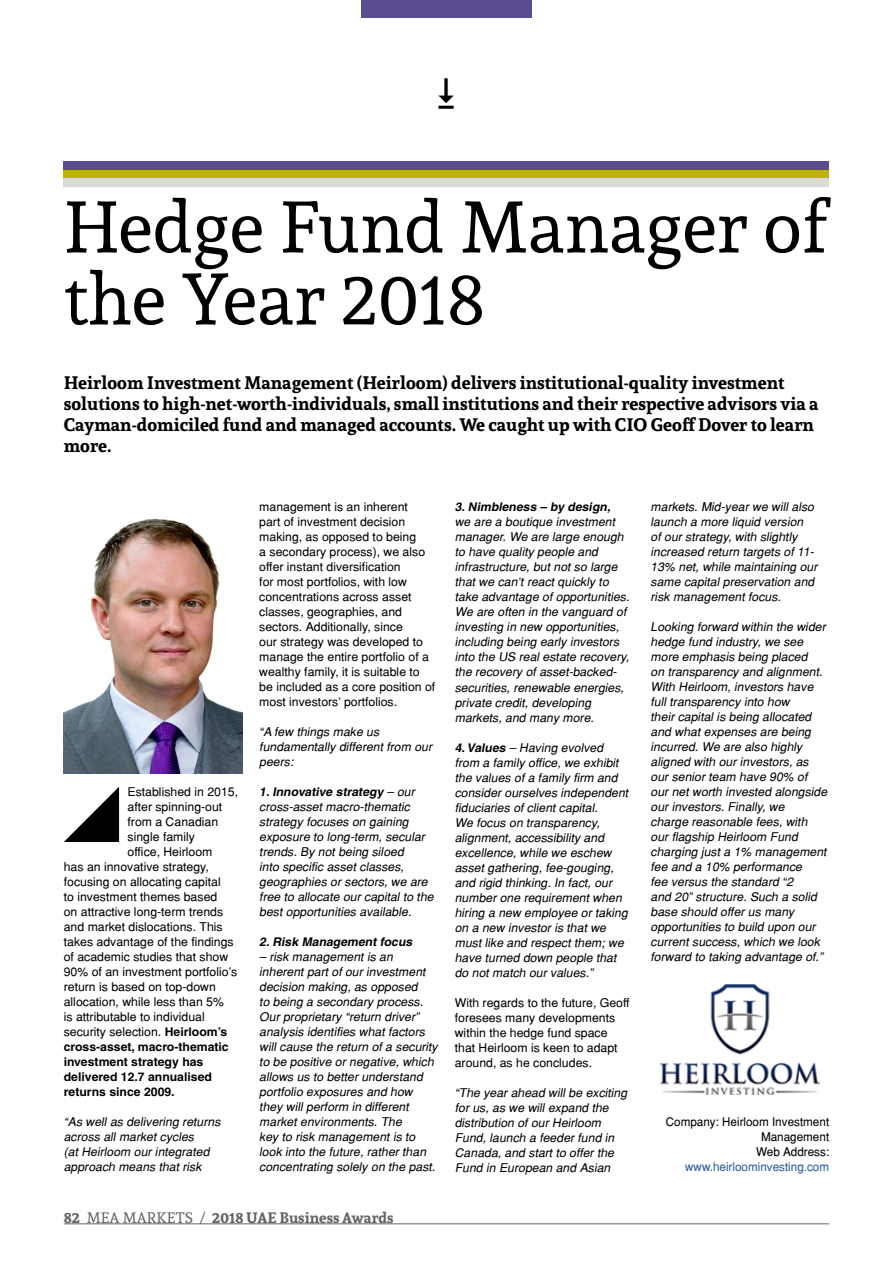
<style>
.page{position:relative;width:893px;height:1263px;background:#fff}
.page>*{position:absolute;margin:0;border:0;box-sizing:border-box;transform-origin:0 0}
.t1{font:72px/72px "Andada";color:#000}
.t2{font:700 18px/21px "Andada";color:#000}
.t3{font:700 15px "Andada";color:#646363}
.t4{font:italic 12px/15px "Helvetica";color:#000}
.t5{font:12px/15px "Helvetica";color:#000}
.t6{font:700 12px "Helvetica";color:#000}
.t7{font:12px "Helvetica";color:#275b9b}
.t8{font:italic 700 12px "Helvetica";color:#000}
.s1{font-weight:700}
.s2{font-weight:400}
</style>
<div class="page">
<hr style="left:64px;top:1223px;width:765px;height:1px;background:#646363">
<div style="left:361px;top:0;width:170px;height:17px;background:#5b4b91"></div>
<div style="left:64px;top:162px;width:765px;height:8px;background:#5b4b91"></div>
<div style="left:64px;top:170px;width:765px;height:9px;background:#beb300"></div>
<div style="left:64px;top:179px;width:765px;height:8px;background:#dadada"></div>
<img style="left:64px;top:518px;width:178px;height:256px">
<svg style="left:64px;top:787px;width:55px;height:55px"></svg>
<img style="left:660px;top:985px;width:160px;height:109px">
<p class="t1" style="left:64px;top:190px;width:765px">Hedge Fund Manager of the Year 2018</p>
<p class="t2" style="left:64px;top:371px;width:756px">Heirloom Investment Management (Heirloom) delivers institutional-quality investment solutions to high-net-worth-individuals, small institutions and their respective advisors via a Cayman-domiciled fund and managed accounts. We caught up with CIO Geoff Dover to learn more.</p>
<p class="t5" style="left:128px;top:784px;width:112px">Established in 2015,</p>
<p class="t5" style="left:128px;top:799px;width:96px">after spinning-out</p>
<p class="t5" style="left:128px;top:814px;width:92px">from a Canadian</p>
<p class="t5" style="left:128px;top:829px;width:69px">single family</p>
<p class="t5" style="left:128px;top:844px;width:86px">office, Heirloom</p>
<p class="t5" style="left:64px;top:859px;width:147px">has an innovative strategy,</p>
<p class="t5" style="left:64px;top:874px;width:158px">focusing on allocating capital</p>
<p class="t5" style="left:64px;top:889px;width:155px">to investment themes based</p>
<p class="t5" style="left:64px;top:904px;width:161px">on attractive long-term trends</p>
<p class="t5" style="left:64px;top:919px;width:160px">and market dislocations. This</p>
<p class="t5" style="left:64px;top:934px;width:171px">takes advantage of the findings</p>
<p class="t5" style="left:64px;top:949px;width:166px">of academic studies that show</p>
<p class="t5" style="left:64px;top:964px;width:175px">90% of an investment portfolio’s</p>
<p class="t5" style="left:64px;top:979px;width:154px">return is based on top-down</p>
<p class="t5" style="left:64px;top:994px;width:162px">allocation, while less than 5%</p>
<p class="t5" style="left:64px;top:1009px;width:142px">is attributable to individual</p>
<p class="t5" style="left:64px;top:1024px;width:165px">security selection. <span class="s1">Heirloom’s</span></p>
<p class="t6" style="left:64px;top:1039px;width:166px">cross-asset, macro-thematic</p>
<p class="t6" style="left:64px;top:1054px;width:141px">investment strategy has</p>
<p class="t6" style="left:64px;top:1069px;width:150px">delivered 12.7 annualised</p>
<p class="t6" style="left:64px;top:1084px;width:112px">returns since 2009.</p>
<p class="t4" style="left:64px;top:1114px;width:161px">“As well as delivering returns across all market cycles<br>(at Heirloom our integrated approach means that risk</p>
<p class="t5" style="left:259px;top:499px;width:177px">management is an inherent<br>part of investment decision making, as opposed to being<br>a secondary process), we also offer instant diversification<br>for most portfolios, with low concentrations across asset classes, geographies, and sectors. Additionally, since<br>our strategy was developed to manage the entire portfolio of a wealthy family, it is suitable to be included as a core position of most investors’ portfolios.</p>
<p class="t4" style="left:259px;top:724px;width:177px">“A few things make us fundamentally different from our peers:</p>
<p class="t4" style="left:259px;top:784px;width:178px"><span class="s1">1.Innovative strategy</span> – our cross-asset macro-thematic strategy focuses on gaining exposure to long-term, secular trends. By not being siloed<br>into specific asset classes, geographies or sectors, we are free to allocate our capital to the best opportunities available.</p>
<p class="t8" style="left:259px;top:934px;width:157px">2.Risk Management focus</p>
<p class="t4" style="left:259px;top:949px;width:183px">– risk management is an inherent part of our investment decision making, as opposed<br>to being a secondary process.<br>Our proprietary “return driver” analysis identifies what factors will cause the return of a security to be positive or negative, which allows us to better understand portfolio exposures and how they will perform in different market environments. The<br>key to risk management is to look into the future, rather than concentrating solely on the past.</p>
<p class="t3" style="left:64px;top:1208px;width:331px">82 <span class="s2">MEA MARKETS /</span> 2018 UAE Business Awards</p>
<p class="t4" style="left:455px;top:500px;width:179px"><span class="s1">3.Nimbleness – by design, </span>we are a boutique investment manager. We are large enough to have quality people and infrastructure, but not so large that we can’t react quickly to take advantage of opportunities.<br>We are often in the vanguard of investing in new opportunities, including being early investors into the US real estate recovery, the recovery of asset-backed&shy;securities, renewable energies, private credit, developing markets, and many more.</p>
<p class="t4" style="left:455px;top:740px;width:177px"><span class="s1">4.Values</span> – Having evolved from a family office, we exhibit the values of a family firm and consider ourselves independent fiduciaries of client capital.<br>We focus on transparency, alignment, accessibility and excellence, while we eschew asset gathering, fee-gouging, and rigid thinking. In fact, our number one requirement when hiring a new employee or taking on a new investor is that we must like and respect them; we have turned down people that do not match our values.”</p>
<p class="t5" style="left:455px;top:995px;width:176px">With regards to the future, Geoff foresees many developments within the hedge fund space that Heirloom is keen to adapt around, as he concludes.</p>
<p class="t4" style="left:455px;top:1085px;width:177px">“The year ahead will be exciting for us, as we will expand the distribution of our Heirloom<br>Fund, launch a feeder fund in<br>Canada, and start to offer the<br>Fund in European and Asian</p>
<p class="t4" style="left:651px;top:499px;width:171px">markets. Mid-year we will also launch a more liquid version of our strategy, with slightly increased return targets of 11-<br>13% net, while maintaining our same capital preservation and risk management focus.</p>
<p class="t4" style="left:651px;top:619px;width:181px">Looking forward within the wider hedge fund industry, we see more emphasis being placed<br>on transparency and alignment.<br>With Heirloom, investors have full transparency into how<br>their capital is being allocated and what expenses are being incurred. We are also highly aligned with our investors, as our senior team have 90% of our net worth invested alongside our investors. Finally, we charge reasonable fees, with our flagship Heirloom Fund charging just a 1% management fee and a 10% performance<br>fee versus the standard “2<br>and 20” structure. Such a solid base should offer us many opportunities to build upon our current success, which we look forward to taking advantage of.”</p>
<p class="t5" style="left:666px;top:1114px;width:165px;text-align:right">Company: Heirloom Investment<br>Management</p>
<p class="t5" style="left:756px;top:1144px;width:75px">Web Address:</p>
<p class="t7" style="left:685px;top:1159px;width:145px">www.heirloominvesting.com</p>
</div>
